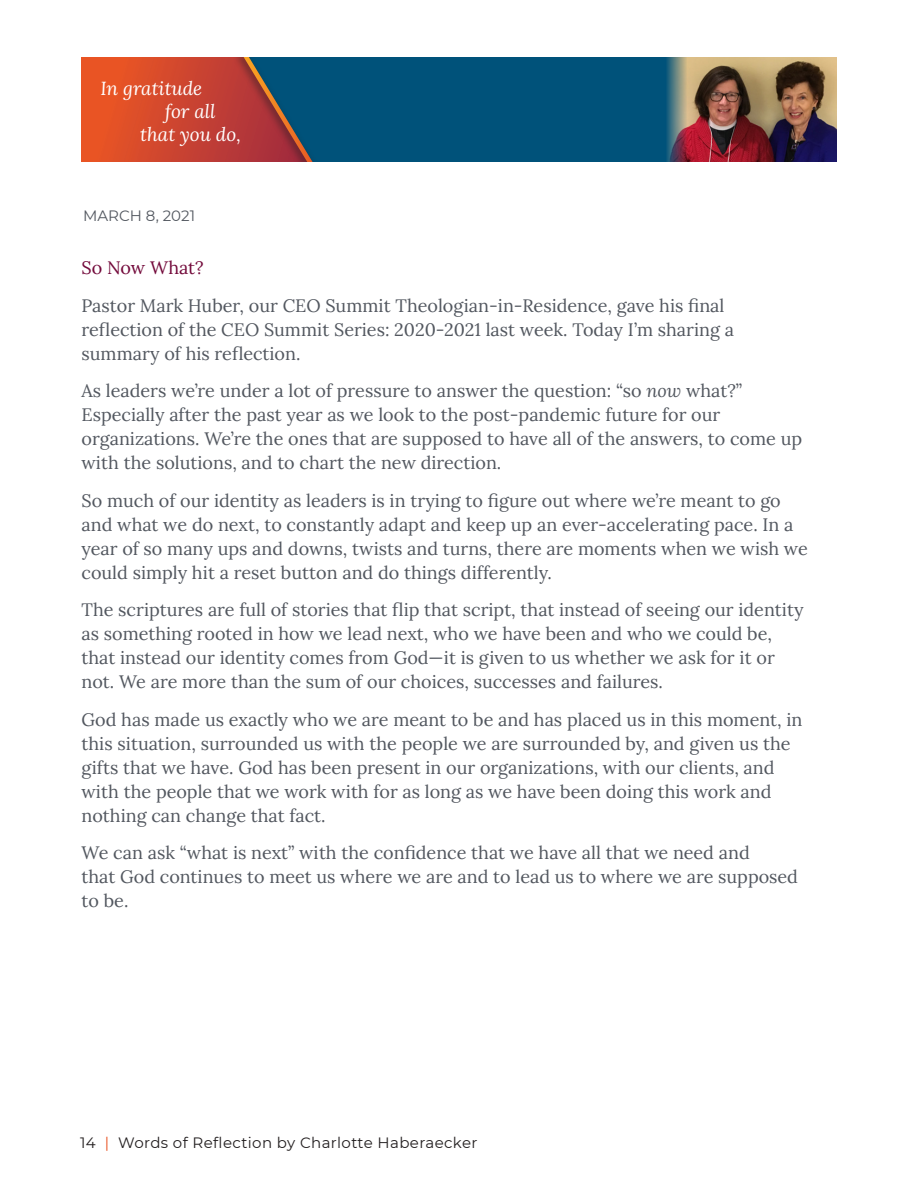
<style>
.page{position:relative;width:918px;height:1188px;background:#fff}
.page>*{position:absolute;margin:0;border:0;box-sizing:border-box;transform-origin:0 0}
.t1{font:italic 18.9px "Lora";color:#fff}
.t2{font:18px/24px "Lora";color:#52575f}
.t3{font:18px "Lora";letter-spacing:-.005em;color:#730a3b}
.t4{font:15px "Montserrat";letter-spacing:.025em;color:#231f20}
.t5{font:15px "Montserrat";color:#52575f}
.s1{font-style:italic}
.s2{color:#e95424}
</style>
<div class="page">
<svg style="left:82px;top:57px;width:150px;height:105px;background:#d5492c"></svg>
<div style="left:318px;top:57px;width:344px;height:105px;background:#00527a"></div>
<img style="left:662px;top:57px;width:175px;height:105px">
<div style="left:232px;top:47px;width:86px;height:128px;background:#b93a38"></div>
<svg style="left:238px;top:56px;width:80px;height:106px"></svg>
<div style="left:80px;top:31px;width:761px;height:25px;background:#fff"></div>
<div style="left:80px;top:162px;width:761px;height:26px;background:#fff"></div>
<p class="t1" style="left:100px;top:75px;width:103px">In gratitude</p>
<p class="t1" style="left:165px;top:98px;width:52px">for all</p>
<p class="t1" style="left:140px;top:121px;width:102px">that you do,</p>
<p class="t5" style="left:83px;top:205px;width:113px">MARCH 8, 2021</p>
<p class="t3" style="left:82px;top:254px;width:124px">So Now What?</p>
<p class="t2" style="left:82px;top:292px;width:654px">Pastor Mark Huber, our CEO Summit Theologian-in-Residence, gave his final reflection of the CEO Summit Series: 2020-2021 last week. Today I’m sharing a summary of his reflection.</p>
<p class="t2" style="left:82px;top:377px;width:722px">As leaders we’re under a lot of pressure to answer the question: “so <span class="s1">now</span> what?” Especially after the past year as we look to the post-pandemic future for our organizations. We’re the ones that are supposed to have all of the answers, to come up with the solutions, and to chart the new direction.</p>
<p class="t2" style="left:82px;top:487px;width:728px">So much of our identity as leaders is in trying to figure out where we’re meant to go and what we do next, to constantly adapt and keep up an ever-accelerating pace. In a year of so many ups and downs, twists and turns, there are moments when we wish we could simply hit a reset button and do things differently.</p>
<p class="t2" style="left:82px;top:596px;width:724px">The scriptures are full of stories that flip that script, that instead of seeing our identity as something rooted in how we lead next, who we have been and who we could be, that instead our identity comes from God—it is given to us whether we ask for it or not. We are more than the sum of our choices, successes and failures.</p>
<p class="t2" style="left:82px;top:706px;width:722px">God has made us exactly who we are meant to be and has placed us in this moment, in this situation, surrounded us with the people we are surrounded by, and given us the gifts that we have. God has been present in our organizations, with our clients, and with the people that we work with for as long as we have been doing this work and nothing can change that fact.</p>
<p class="t2" style="left:82px;top:839px;width:718px">We can ask “what is next” with the confidence that we have all that we need and<br>that God continues to meet us where we are and to lead us to where we are supposed to be.</p>
<p class="t4" style="left:80px;top:1132px;width:399px">14 <span class="s2">|</span> Words of Reflection by Charlotte Haberaecker</p>
</div>
